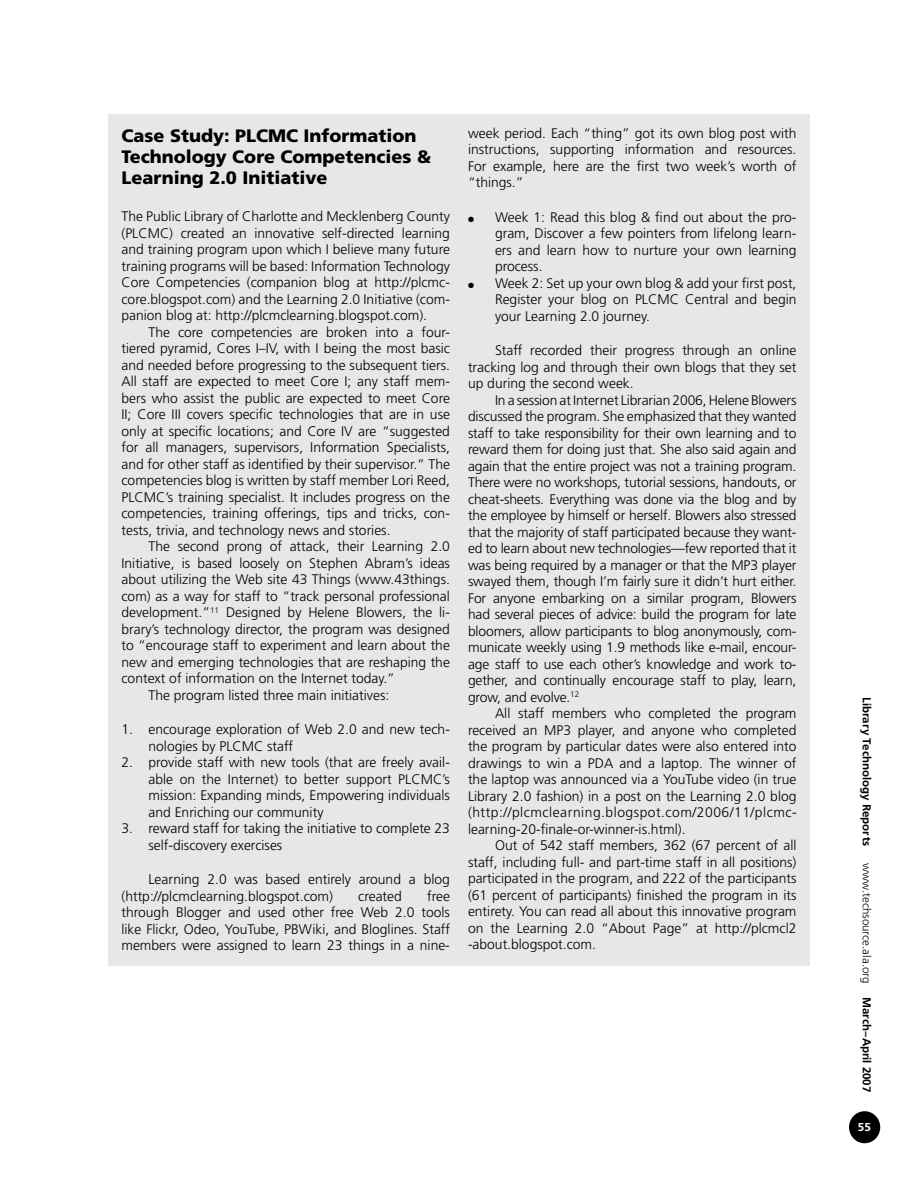
<style>
.page{position:relative;width:918px;height:1188px;background:#fff}
.page>*{position:absolute;margin:0;border:0;box-sizing:border-box;transform-origin:0 0}
.t1{font:900 18px/21px "Frutiger";color:#000}
.t2{font:300 13.8px/16.5px "Frutiger";color:#000;text-align:justify}
.t3{font:12px "Frugal Sans Light DTC";color:#000}
.t4{font:12px "Frugal Sans Bold DTC";color:#000}
.t5{font:12px "Frugal Sans Bold DTC";color:#fff}
.s1{font-family:"Frugal Sans Bold DTC"}
</style>
<div class="page">
<div style="left:850px;top:1112px;width:29px;height:31px;background:#000;border-radius:50%"></div>
<div style="left:849px;top:1111px;width:31px;height:32px;border:2px solid #000;border-radius:50%"></div>
<div style="left:108px;top:114px;width:702px;height:852px;background:#e6e7e8"></div>
<h1 class="t1" style="left:122px;top:125px;width:311px">Case Study: PLCMC Information<br>Technology Core Competencies &amp;<br>Learning 2.0 Initiative</h1>
<p class="t2" style="left:122px;top:208px;width:330px">The Public Library of Charlotte and Mecklenberg County (PLCMC) created an innovative self-directed learning and training program upon which I believe many future training programs will be based: Information Technology Core Competencies (companion blog at http://plcmc&shy;core.blogspot.com) and the Learning 2.0 Initiative (com&shy;panion blog at: http://plcmclearning.blogspot.com).</p>
<p class="t2" style="left:122px;top:324px;width:330px;text-indent:27px">The core competencies are broken into a four&shy;tiered pyramid, Cores I–IV, with I being the most basic and needed before progressing to the subsequent tiers.<br>All staff are expected to meet Core I; any staff mem&shy;bers who assist the public are expected to meet Core II; Core III covers specific technologies that are in use only at specific locations; and Core IV are “suggested for all managers, supervisors, Information Specialists, and for other staff as identified by their supervisor.” The competencies blog is written by staff member Lori Reed, PLCMC’s training specialist. It includes progress on the competencies, training offerings, tips and tricks, con&shy;tests, trivia, and technology news and stories.</p>
<p class="t2" style="left:148px;top:538px;width:303px">The second prong of attack, their Learning 2.0</p>
<p class="t2" style="left:122px;top:555px;width:330px">Initiative, is based loosely on Stephen Abram’s ideas</p>
<p class="t2" style="left:122px;top:571px;width:330px">about utilizing the Web site 43 Things (www.43things.</p>
<p class="t2" style="left:122px;top:588px;width:330px">com) as a way for staff to “track personal professional</p>
<p class="t2" style="left:122px;top:604px;width:330px">development.”<sup>11</sup> Designed by Helene Blowers, the li-</p>
<p class="t2" style="left:122px;top:621px;width:330px">brary’s technology director, the program was designed</p>
<p class="t2" style="left:122px;top:637px;width:330px">to “encourage staff to experiment and learn about the</p>
<p class="t2" style="left:122px;top:654px;width:330px">new and emerging technologies that are reshaping the</p>
<p class="t2" style="left:122px;top:670px;width:275px">context of information on the Internet today.”</p>
<p class="t2" style="left:148px;top:687px;width:242px">The program listed three main initiatives:</p>
<p class="t2" style="left:148px;top:721px;width:303px;text-indent:-27px">1. encourage exploration of Web 2.0 and new tech&shy;nologies by PLCMC staff</p>
<p class="t2" style="left:148px;top:754px;width:303px;text-indent:-27px">2. provide staff with new tools (that are freely avail&shy;able on the Internet) to better support PLCMC’s mission: Expanding minds, Empowering individuals and Enriching our community</p>
<p class="t2" style="left:148px;top:820px;width:303px;text-indent:-27px">3. reward staff for taking the initiative to complete 23 self-discovery exercises</p>
<p class="t2" style="left:122px;top:871px;width:330px;text-indent:27px">Learning 2.0 was based entirely around a blog (http://plcmclearning.blogspot.com)</p>
<p class="t2" style="left:122px;top:888px;width:330px;text-indent:306px">free through Blogger and used other free Web 2.0 tools like Flickr, Odeo, YouTube, PBWiki, and Bloglines. Staff members were assigned to learn 23 things in a nine-</p>
<p class="t2" style="left:358px;top:888px;width:45px">created</p>
<p class="t2" style="left:468px;top:125px;width:330px">week period. Each “thing” got its own blog post with instructions, supporting information and resources.<br>For example, here are the first two week’s worth of “things.”</p>
<p class="t2" style="left:495px;top:209px;width:303px;text-indent:-27px">● Week 1: Read this blog &amp; find out about the pro&shy;gram, Discover a few pointers from lifelong learn&shy;ers and learn how to nurture your own learning process.</p>
<p class="t2" style="left:495px;top:275px;width:303px;text-indent:-27px">● Week 2: Set up your own blog &amp; add your first post, Register your blog on PLCMC Central and begin your Learning 2.0 journey.</p>
<p class="t2" style="left:468px;top:343px;width:330px;text-indent:27px">Staff recorded their progress through an online tracking log and through their own blogs that they set up during the second week.</p>
<p class="t2" style="left:468px;top:392px;width:330px;text-indent:27px">In a session at Internet Librarian 2006, Helene Blowers discussed the program. She emphasized that they wanted staff to take responsibility for their own learning and to reward them for doing just that. She also said again and again that the entire project was not a training program.<br>There were no workshops, tutorial sessions, handouts, or cheat-sheets. Everything was done via the blog and by the employee by himself or herself. Blowers also stressed that the majority of staff participated because they want&shy;ed to learn about new technologies—few reported that it was being required by a manager or that the MP3 player swayed them, though I’m fairly sure it didn’t hurt either.<br>For anyone embarking on a similar program, Blowers had several pieces of advice: build the program for late bloomers, allow participants to blog anonymously, com&shy;municate weekly using 1.9 methods like e-mail, encour&shy;age staff to use each other’s knowledge and work to&shy;gether, and continually encourage staff to play, learn, grow, and evolve.<sup>12</sup></p>
<p class="t2" style="left:468px;top:706px;width:330px;text-indent:27px">All staff members who completed the program received an MP3 player, and anyone who completed the program by particular dates were also entered into drawings to win a PDA and a laptop. The winner of the laptop was announced via a YouTube video (in true Library 2.0 fashion) in a post on the Learning 2.0 blog (http://plcmclearning.blogspot.com/2006/11/plcmc&shy;learning-20-finale-or-winner-is.html).</p>
<p class="t2" style="left:468px;top:838px;width:330px;text-indent:27px">Out of 542 staff members, 362 (67 percent of all staff, including full- and part-time staff in all positions) participated in the program, and 222 of the participants (61 percent of participants) finished the program in its entirety. You can read all about this innovative program on the Learning 2.0 “About Page” at http://plcmcl2 -about.blogspot.com.</p>
<p class="t4" style="left:874px;top:697px;width:151px;rotate:90deg">Library Technology Reports</p>
<p class="t3" style="left:874px;top:863px;width:231px;rotate:90deg">www.techsource.ala.org <span class="s1">March–April 2007</span></p>
<p class="t5" style="left:858px;top:1120px;width:14px">55</p>
</div>
